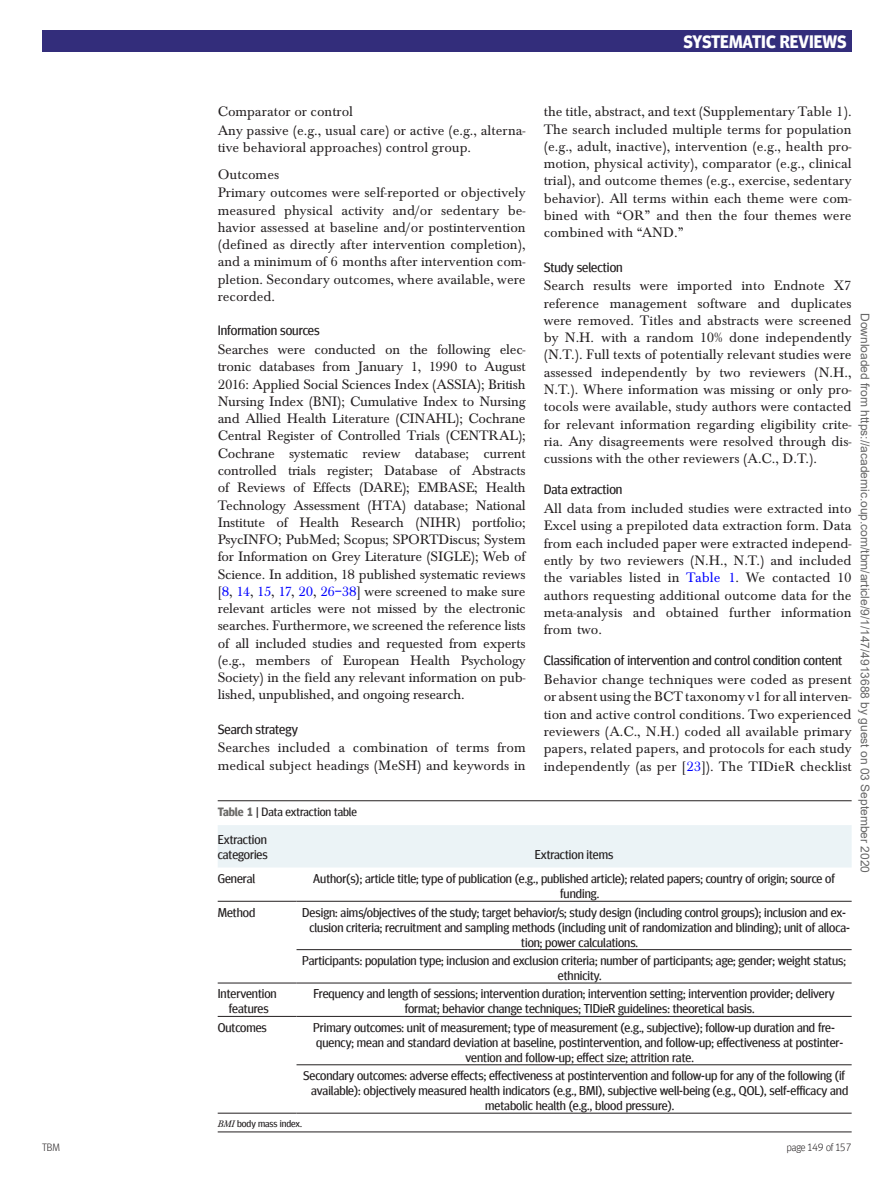
<style>
.page{position:relative;width:894px;height:1186px;background:#fff}
.page>*{position:absolute;margin:0;border:0;box-sizing:border-box;transform-origin:0 0}
.t1{font:700 18px "Meta Headline Offc";color:#fff}
.t2{font:14.25px/17.2px "Baskerville EF";color:#231f20;text-align:justify}
.t3{font:13.5px "Meta Headline Offc";color:#231f20}
.t4{font:12.75px/15px "Meta Headline Offc";color:#231f20}
.t5{font:12px "Arial";color:#666}
.t6{font:12px "Meta Headline Offc";color:#231f20}
.t7{font:300 10.5px "Meta Headline Offc";color:#231f20}
.t8{font:9.75px "Meta Headline Offc";color:#231f20}
.s1{color:#00f}
.s2{font-weight:700;color:#6b6a68}
.s3{font-family:"Baskerville EF";font-style:italic}
</style>
<div class="page">
<div style="left:42px;top:30px;width:809px;height:21px;background:#332d7b"></div>
<hr style="left:218px;top:800px;width:633px;height:1px;background:#231f20">
<hr style="left:218px;top:1131px;width:633px;height:1px;background:#231f20">
<div style="left:218px;top:825px;width:633px;height:42px;background:#ebf3f6"></div>
<hr style="left:218px;top:901px;width:78px;height:1px;background:#231f20">
<hr style="left:296px;top:901px;width:555px;height:1px;background:#231f20">
<hr style="left:296px;top:949px;width:555px;height:1px;background:#231f20">
<hr style="left:296px;top:983px;width:555px;height:1px;background:#231f20">
<hr style="left:218px;top:1113px;width:78px;height:1px;background:#231f20">
<hr style="left:296px;top:1113px;width:555px;height:1px;background:#231f20">
<hr style="left:296px;top:1016px;width:555px;height:1px;background:#231f20">
<hr style="left:296px;top:1064px;width:555px;height:1px;background:#231f20">
<hr style="left:218px;top:983px;width:78px;height:1px;background:#231f20">
<hr style="left:218px;top:1016px;width:78px;height:1px;background:#231f20">
<p class="t1" style="left:683px;top:31px;width:164px">SYSTEMATIC REVIEWS</p>
<p class="t2" style="left:218px;top:103px;width:309px;line-height:18.8px">Comparator or control<br>Any passive (e.g., usual care) or active (e.g., alterna-</p>
<p class="t2" style="left:218px;top:135px;width:255px;line-height:26.2px">tive behavioral approaches) control group.<br>Outcomes</p>
<p class="t2" style="left:218px;top:185px;width:309px">Primary outcomes were self-reported or objectively measured physical activity and/or sedentary be&shy;havior assessed at baseline and/or postintervention (defined as directly after intervention completion), and a minimum of 6 months after intervention com&shy;pletion. Secondary outcomes, where available, were recorded.</p>
<p class="t3" style="left:218px;top:323px;width:103px">Information sources</p>
<p class="t2" style="left:218px;top:341px;width:309px">Searches were conducted on the following elec&shy;tronic databases from January 1, 1990 to August 2016: Applied Social Sciences Index (ASSIA); British Nursing Index (BNI); Cumulative Index to Nursing and Allied Health Literature (CINAHL); Cochrane Central Register of Controlled Trials (CENTRAL); Cochrane systematic review database; current controlled trials register; Database of Abstracts of Reviews of Effects (DARE); EMBASE; Health Technology Assessment (HTA) database; National Institute of Health Research (NIHR) portfolio; PsycINFO; PubMed; Scopus; SPORTDiscus; System for Information on Grey Literature (SIGLE); Web of Science. In addition, 18 published systematic reviews [<span class="s1">8</span>, <span class="s1">14</span>, <span class="s1">15</span>, <span class="s1">17</span>, <span class="s1">20</span>, <span class="s1">26–38</span>] were screened to make sure relevant articles were not missed by the electronic searches. Furthermore, we screened the reference lists of all included studies and requested from experts (e.g., members of European Health Psychology Society) in the field any relevant information on pub&shy;lished, unpublished, and ongoing research.</p>
<p class="t3" style="left:218px;top:721px;width:82px">Search strategy</p>
<p class="t2" style="left:218px;top:739px;width:309px">Searches included a combination of terms from medical subject headings (MeSH) and keywords in</p>
<p class="t2" style="left:543px;top:103px;width:309px">the title, abstract, and text (Supplementary Table 1).<br>The search included multiple terms for population (e.g., adult, inactive), intervention (e.g., health pro&shy;motion, physical activity), comparator (e.g., clinical trial), and outcome themes (e.g., exercise, sedentary behavior). All terms within each theme were com&shy;bined with “OR” and then the four themes were combined with “AND.”</p>
<p class="t3" style="left:543px;top:259px;width:80px">Study selection</p>
<p class="t2" style="left:543px;top:277px;width:309px">Search results were imported into Endnote X7 reference management software and duplicates were removed. Titles and abstracts were screened by N.H. with a random 10% done independently (N.T.). Full texts of potentially relevant studies were assessed independently by two reviewers (N.H., N.T.). Where information was missing or only pro&shy;tocols were available, study authors were contacted for relevant information regarding eligibility crite&shy;ria. Any disagreements were resolved through dis&shy;cussions with the other reviewers (A.C., D.T.).</p>
<p class="t3" style="left:543px;top:482px;width:80px">Data extraction</p>
<p class="t2" style="left:543px;top:500px;width:309px">All data from included studies were extracted into Excel using a prepiloted data extraction form. Data from each included paper were extracted independ&shy;ently by two reviewers (N.H., N.T.) and included the variables listed in <span class="s1">Table 1</span>. We contacted 10 authors requesting additional outcome data for the meta-analysis and obtained further information from two.</p>
<p class="t3" style="left:543px;top:653px;width:300px">Classification of intervention and control condition content</p>
<p class="t2" style="left:543px;top:671px;width:309px">Behavior change techniques were coded as present or absent using the BCT taxonomy v1 for all interven&shy;tion and active control conditions. Two experienced reviewers (A.C., N.H.) coded all available primary papers, related papers, and protocols for each study independently (as per [<span class="s1">23</span>]). The TIDieR checklist</p>
<p class="t5" style="left:869px;top:313px;width:561px;rotate:90deg">Downloaded from https://academic.oup.com/tbm/article/9/1/147/4913688 by guest on 03 September 2020</p>
<p class="t6" style="left:218px;top:805px;width:141px"><span class="s2">Table 1</span> | Data extraction table</p>
<p class="t4" style="left:218px;top:832px;width:51px">Extraction categories</p>
<p class="t4" style="left:534px;top:847px;width:80px">Extraction items</p>
<p class="t4" style="left:218px;top:871px;width:39px">General</p>
<p class="t4" style="left:560px;top:871px;width:276px;text-indent:-247px">Author(s); article title; type of publication (e.g., published article); related papers; country of origin; source of funding.</p>
<p class="t4" style="left:217px;top:905px;width:39px">Method</p>
<p class="t4" style="left:302px;top:905px;width:549px;text-align:center">Design: aims/objectives of the study; target behavior/s; study design (including control groups); inclusion and ex&shy;clusion criteria; recruitment and sampling methods (including unit of randomization and blinding); unit of alloca&shy;tion; power calculations.</p>
<p class="t4" style="left:557px;top:953px;width:289px;text-indent:-256px">Participants: population type; inclusion and exclusion criteria; number of participants; age; gender; weight status; ethnicity.</p>
<p class="t4" style="left:218px;top:987px;width:60px;text-align:center">Intervention features</p>
<p class="t4" style="left:404px;top:987px;width:431px;text-indent:-91px">Frequency and length of sessions; intervention duration; intervention setting; intervention provider; delivery format; behavior change techniques; TIDieR guidelines: theoretical basis.</p>
<p class="t4" style="left:218px;top:1020px;width:51px">Outcomes</p>
<p class="t4" style="left:313px;top:1020px;width:523px">Primary outcomes: unit of measurement; type of measurement (e.g., subjective); follow-up duration and fre-</p>
<p class="t4" style="left:316px;top:1035px;width:528px">quency; mean and standard deviation at baseline, postintervention, and follow-up; effectiveness at postinter-</p>
<p class="t4" style="left:465px;top:1050px;width:230px">vention and follow-up; effect size; attrition rate.</p>
<p class="t4" style="left:303px;top:1068px;width:543px">Secondary outcomes: adverse effects; effectiveness at postintervention and follow-up for any of the following (if</p>
<p class="t4" style="left:311px;top:1083px;width:538px">available): objectively measured health indicators (e.g., BMI), subjective well-being (e.g., QOL), self-efficacy and</p>
<p class="t4" style="left:485px;top:1098px;width:191px">metabolic health (e.g., blood pressure).</p>
<p class="t8" style="left:218px;top:1118px;width:86px"><span class="s3">BMI</span> body mass index.</p>
<p class="t7" style="left:42px;top:1141px;width:19px">TBM</p>
<p class="t7" style="left:786px;top:1141px;width:66px">page 149 of 157</p>
</div>
